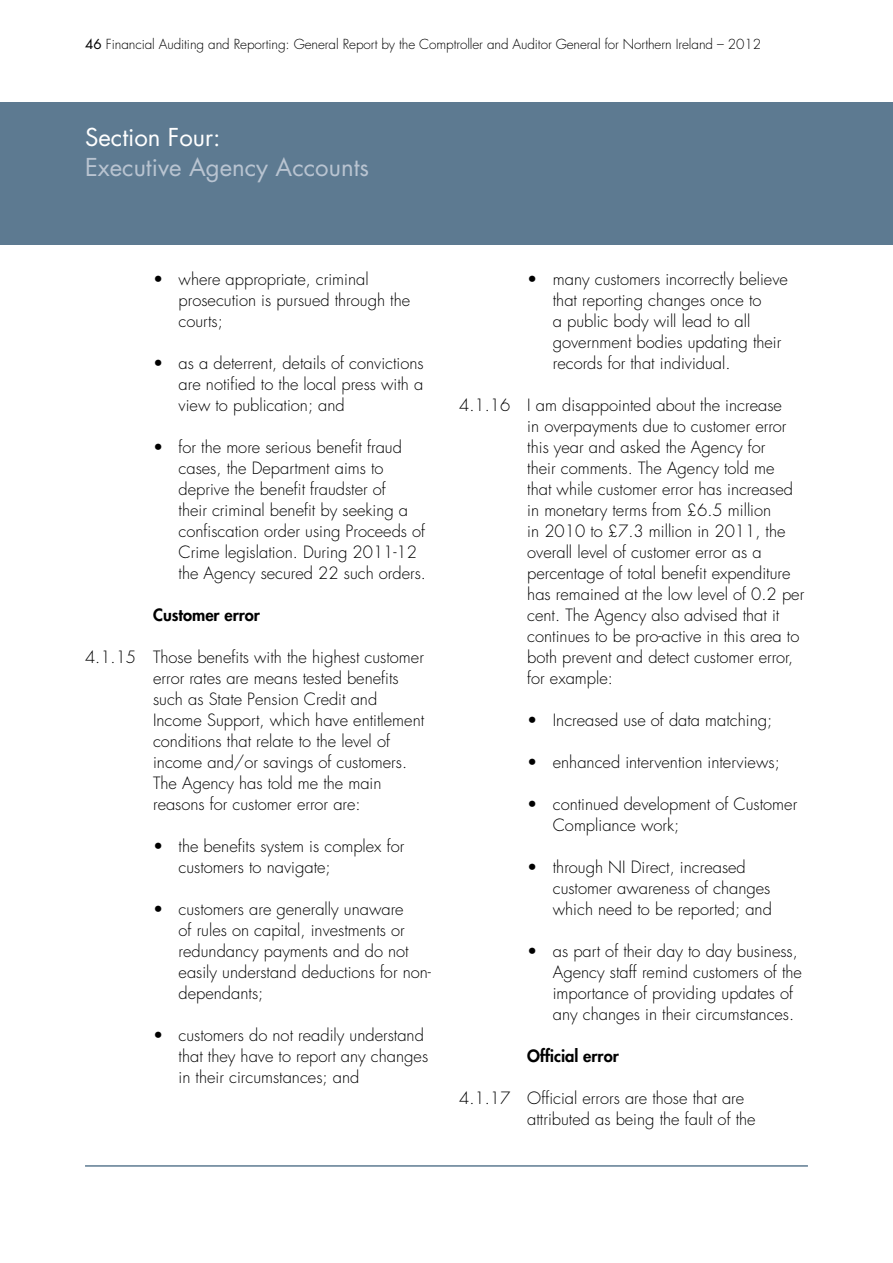
<style>
.page{position:relative;width:893px;height:1263px;background:#fff}
.page>*{position:absolute;margin:0;border:0;box-sizing:border-box;transform-origin:0 0}
.t1{font:24px "Futura";color:#b9c4d1}
.t2{font:24px "Futura";color:#fff}
.t3{font:300 16.5px/21px "Futura";color:#000}
.t4{font:800 16.5px "Futura";color:#000}
.t5{font:300 13.5px "Futura";letter-spacing:-.005em;color:#000}
.s1{font-weight:400}
</style>
<div class="page">
<div style="left:0;top:102px;width:893px;height:142px;background:#5d7a91"></div>
<hr style="left:85px;top:1165px;width:723px;height:2px;background:#5d7a91">
<p class="t5" style="left:85px;top:35px;width:677px"><span class="s1">46</span> Financial Auditing and Reporting: General Report by the Comptroller and Auditor General for Northern Ireland – 2012</p>
<h1 class="t2" style="left:85px;top:121px;width:137px">Section Four:</h1>
<h1 class="t1" style="left:85px;top:151px;width:285px">Executive Agency Accounts</h1>
<p class="t3" style="left:179px;top:269px;width:233px;text-indent:-26px">• where appropriate, criminal prosecution is pursued through the courts;</p>
<p class="t3" style="left:179px;top:353px;width:247px;text-align:justify;text-indent:-26px">• as a deterrent, details of convictions are notified to the local press with a view to publication; and</p>
<p class="t3" style="left:179px;top:437px;width:249px;text-indent:-26px">• for the more serious benefit fraud cases, the Department aims to deprive the benefit fraudster of<br>their criminal benefit by seeking a confiscation order using Proceeds of Crime legislation. During 2011-12 the Agency secured 22 such orders.</p>
<p class="t4" style="left:153px;top:604px;width:108px">Customer error</p>
<p class="t3" style="left:153px;top:647px;width:273px;text-indent:-68px">4.1.15 Those benefits with the highest customer error rates are means tested benefits such as State Pension Credit and Income Support, which have entitlement conditions that relate to the level of income and/or savings of customers.<br>The Agency has told me the main reasons for customer error are:</p>
<p class="t3" style="left:179px;top:836px;width:227px;text-indent:-26px">• the benefits system is complex for customers to navigate;</p>
<p class="t3" style="left:179px;top:899px;width:254px;text-indent:-26px">• customers are generally unaware<br>of rules on capital, investments or redundancy payments and do not easily understand deductions for non&shy;dependants;</p>
<p class="t3" style="left:179px;top:1025px;width:251px;text-indent:-26px">• customers do not readily understand that they have to report any changes in their circumstances; and</p>
<p class="t3" style="left:553px;top:269px;width:237px;text-indent:-26px">• many customers incorrectly believe that reporting changes once to<br>a public body will lead to all government bodies updating their records for that individual.</p>
<p class="t3" style="left:527px;top:395px;width:278px;text-indent:-68px">4.1.16 I am disappointed about the increase<br>in overpayments due to customer error this year and asked the Agency for<br>their comments. The Agency told me<br>that while customer error has increased in monetary terms from £6.5 million<br>in 2010 to £7.3 million in 2011, the overall level of customer error as a percentage of total benefit expenditure has remained at the low level of 0.2 per cent. The Agency also advised that it continues to be pro-active in this area to both prevent and detect customer error, for example:</p>
<p class="t3" style="left:527px;top:710px;width:247px">• Increased use of data matching;</p>
<p class="t3" style="left:527px;top:752px;width:254px">• enhanced intervention interviews;</p>
<p class="t3" style="left:553px;top:794px;width:246px;text-indent:-26px">• continued development of Customer<br>Compliance work;</p>
<p class="t3" style="left:553px;top:857px;width:221px;text-indent:-26px">• through NI Direct, increased customer awareness of changes which need to be reported; and</p>
<p class="t3" style="left:553px;top:941px;width:251px;text-indent:-26px">• as part of their day to day business, Agency staff remind customers of the importance of providing updates of any changes in their circumstances.</p>
<p class="t4" style="left:527px;top:1045px;width:93px">Official error</p>
<p class="t3" style="left:527px;top:1088px;width:230px;text-indent:-68px">4.1.17 Official errors are those that are attributed as being the fault of the</p>
</div>
